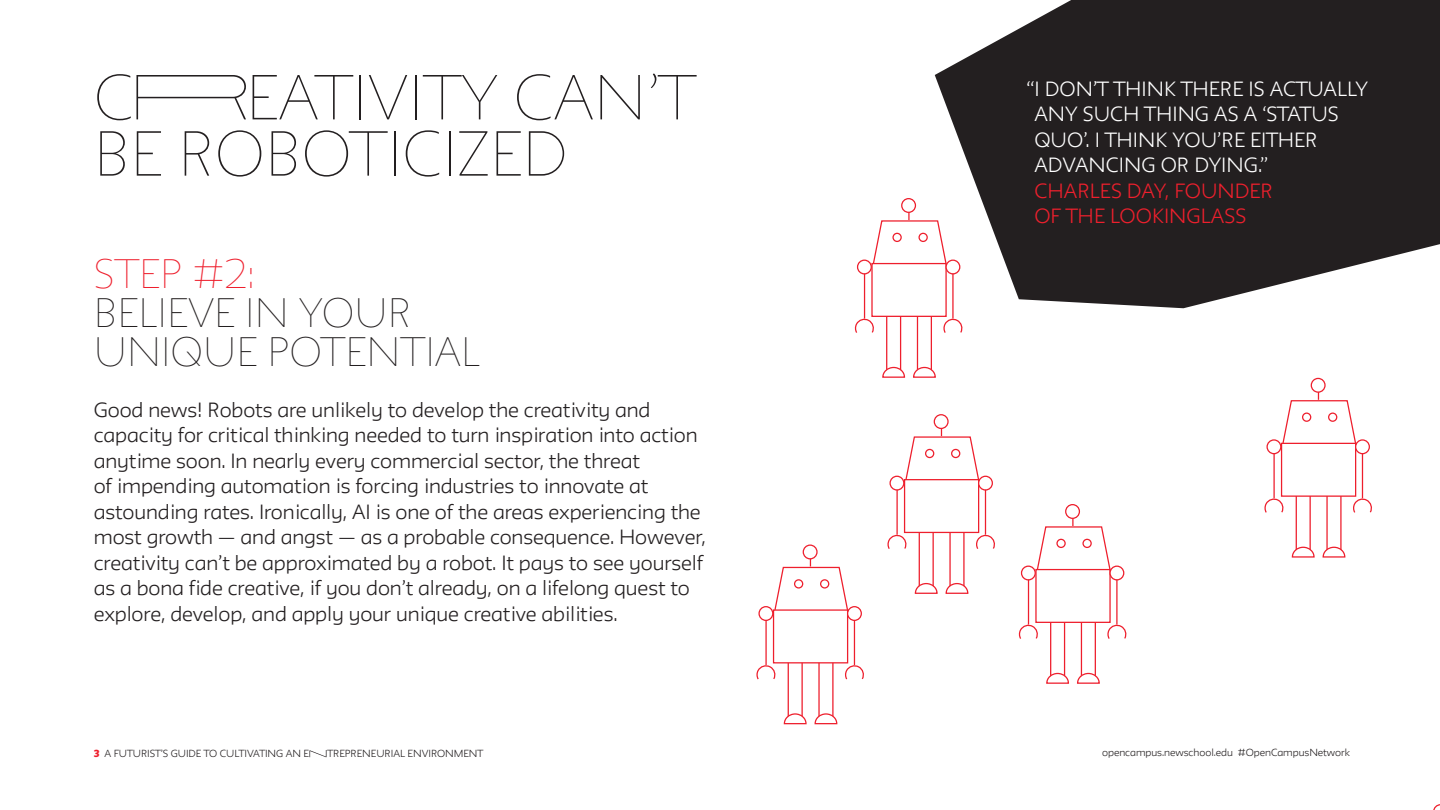
<style>
.page{position:relative;width:1440px;height:810px;background:#fff}
.page>*{position:absolute;margin:0;border:0;box-sizing:border-box;transform-origin:0 0}
.t1{font:100 55.5px/56.2px "Neue";color:#231f20}
.t2{font:100 36px/39px "Neue";color:#231f20}
.t3{font:300 18px/25.5px "Neue";letter-spacing:-.005em;color:#231f20}
.t4{font:300 18px/25.5px "Neue";color:#fff}
.t5{font:300 9px "Neue";letter-spacing:-.005em;color:#231f20}
.s1{color:#ee1f2d}
.s2{font-weight:900;color:#ee1f2d}
</style>
<div class="page">
<svg style="left:136px;top:75px;width:110px;height:44px"></svg>
<svg style="left:309px;top:750px;width:18px;height:7px"></svg>
<div style="left:871px;top:263px;width:76px;height:54px;border:1px solid #ee1f2d"></div>
<div style="left:857px;top:260px;width:15px;height:15px;border:1px solid #ee1f2d;border-radius:50%"></div>
<hr style="left:864px;top:274px;width:1px;height:45px;background:#ee1f2d">
<svg style="left:854px;top:316px;width:21px;height:17px"></svg>
<hr style="left:952px;top:274px;width:2px;height:45px;background:#ee1f2d">
<svg style="left:942px;top:316px;width:21px;height:17px"></svg>
<svg style="left:872px;top:211px;width:63px;height:54px"></svg>
<svg style="left:902px;top:199px;width:13px;height:13px"></svg>
<div style="left:901px;top:198px;width:15px;height:15px;border:1px solid #ee1f2d;border-radius:50%"></div>
<div style="left:893px;top:233px;width:8px;height:8px;background:#fff;border-radius:50%"></div>
<div style="left:892px;top:233px;width:10px;height:9px;border:1px solid #ee1f2d;border-radius:50%"></div>
<div style="left:919px;top:233px;width:8px;height:8px;background:#fff;border-radius:50%"></div>
<div style="left:918px;top:233px;width:10px;height:9px;border:1px solid #ee1f2d;border-radius:50%"></div>
<div style="left:886px;top:316px;width:15px;height:58px;border:1px solid #ee1f2d"></div>
<div style="left:917px;top:316px;width:15px;height:58px;border:1px solid #ee1f2d"></div>
<svg style="left:913px;top:366px;width:23px;height:12px"></svg>
<svg style="left:882px;top:366px;width:24px;height:12px"></svg>
<div style="left:1021px;top:566px;width:15px;height:15px;border:1px solid #ee1f2d;border-radius:50%"></div>
<hr style="left:1028px;top:580px;width:1px;height:45px;background:#ee1f2d">
<svg style="left:1018px;top:622px;width:21px;height:17px"></svg>
<div style="left:1109px;top:566px;width:15px;height:15px;border:1px solid #ee1f2d;border-radius:50%"></div>
<hr style="left:1116px;top:580px;width:2px;height:45px;background:#ee1f2d">
<svg style="left:1106px;top:622px;width:21px;height:17px"></svg>
<svg style="left:1036px;top:517px;width:75px;height:54px"></svg>
<svg style="left:1066px;top:505px;width:13px;height:13px"></svg>
<div style="left:1065px;top:504px;width:15px;height:15px;border:1px solid #ee1f2d;border-radius:50%"></div>
<div style="left:1057px;top:539px;width:8px;height:8px;background:#fff;border-radius:50%"></div>
<div style="left:1056px;top:539px;width:10px;height:9px;border:1px solid #ee1f2d;border-radius:50%"></div>
<div style="left:1083px;top:539px;width:8px;height:8px;background:#fff;border-radius:50%"></div>
<div style="left:1082px;top:539px;width:10px;height:9px;border:1px solid #ee1f2d;border-radius:50%"></div>
<div style="left:1050px;top:622px;width:15px;height:58px;border:1px solid #ee1f2d"></div>
<div style="left:1081px;top:622px;width:15px;height:58px;border:1px solid #ee1f2d"></div>
<svg style="left:1077px;top:672px;width:23px;height:12px"></svg>
<svg style="left:1046px;top:672px;width:23px;height:12px"></svg>
<div style="left:904px;top:479px;width:75px;height:54px;border:1px solid #ee1f2d"></div>
<div style="left:889px;top:476px;width:15px;height:15px;border:1px solid #ee1f2d;border-radius:50%"></div>
<hr style="left:896px;top:490px;width:2px;height:45px;background:#ee1f2d">
<svg style="left:887px;top:532px;width:20px;height:17px"></svg>
<div style="left:978px;top:476px;width:15px;height:15px;border:1px solid #ee1f2d;border-radius:50%"></div>
<hr style="left:985px;top:490px;width:1px;height:45px;background:#ee1f2d">
<svg style="left:974px;top:532px;width:21px;height:17px"></svg>
<svg style="left:905px;top:427px;width:75px;height:54px"></svg>
<div style="left:934px;top:414px;width:15px;height:15px;border:1px solid #ee1f2d;border-radius:50%"></div>
<div style="left:926px;top:449px;width:8px;height:9px;background:#fff;border-radius:50%"></div>
<div style="left:925px;top:449px;width:9px;height:9px;border:1px solid #ee1f2d;border-radius:50%"></div>
<div style="left:952px;top:449px;width:8px;height:9px;background:#fff;border-radius:50%"></div>
<div style="left:951px;top:449px;width:9px;height:9px;border:1px solid #ee1f2d;border-radius:50%"></div>
<div style="left:919px;top:532px;width:15px;height:58px;border:1px solid #ee1f2d"></div>
<svg style="left:945px;top:582px;width:24px;height:12px"></svg>
<svg style="left:914px;top:582px;width:24px;height:12px"></svg>
<div style="left:1281px;top:443px;width:75px;height:54px;border:1px solid #ee1f2d"></div>
<div style="left:1266px;top:439px;width:15px;height:15px;border:1px solid #ee1f2d;border-radius:50%"></div>
<hr style="left:1273px;top:453px;width:2px;height:45px;background:#ee1f2d">
<svg style="left:1264px;top:496px;width:20px;height:17px"></svg>
<div style="left:1355px;top:439px;width:15px;height:15px;border:1px solid #ee1f2d;border-radius:50%"></div>
<hr style="left:1362px;top:453px;width:1px;height:45px;background:#ee1f2d">
<svg style="left:1351px;top:496px;width:21px;height:17px"></svg>
<svg style="left:1282px;top:390px;width:75px;height:55px"></svg>
<div style="left:1311px;top:378px;width:14px;height:14px;background:#fff;border-radius:50%"></div>
<div style="left:1311px;top:378px;width:15px;height:15px;border:1px solid #ee1f2d;border-radius:50%"></div>
<div style="left:1303px;top:413px;width:8px;height:8px;background:#fff;border-radius:50%"></div>
<div style="left:1302px;top:413px;width:9px;height:9px;border:1px solid #ee1f2d;border-radius:50%"></div>
<div style="left:1329px;top:413px;width:8px;height:8px;background:#fff;border-radius:50%"></div>
<div style="left:1328px;top:413px;width:9px;height:9px;border:1px solid #ee1f2d;border-radius:50%"></div>
<div style="left:1296px;top:495px;width:15px;height:58px;border:1px solid #ee1f2d"></div>
<svg style="left:1322px;top:546px;width:24px;height:12px"></svg>
<svg style="left:1291px;top:546px;width:24px;height:12px"></svg>
<div style="left:773px;top:609px;width:75px;height:54px;border:1px solid #ee1f2d"></div>
<div style="left:758px;top:606px;width:15px;height:15px;border:1px solid #ee1f2d;border-radius:50%"></div>
<hr style="left:765px;top:620px;width:2px;height:45px;background:#ee1f2d">
<svg style="left:756px;top:663px;width:20px;height:17px"></svg>
<svg style="left:848px;top:607px;width:13px;height:13px"></svg>
<div style="left:847px;top:606px;width:15px;height:15px;border:1px solid #ee1f2d;border-radius:50%"></div>
<hr style="left:854px;top:620px;width:1px;height:45px;background:#ee1f2d">
<svg style="left:843px;top:663px;width:21px;height:17px"></svg>
<svg style="left:774px;top:557px;width:75px;height:54px"></svg>
<div style="left:803px;top:545px;width:14px;height:14px;background:#fff;border-radius:50%"></div>
<div style="left:803px;top:544px;width:15px;height:15px;border:1px solid #ee1f2d;border-radius:50%"></div>
<div style="left:795px;top:580px;width:8px;height:8px;background:#fff;border-radius:50%"></div>
<div style="left:794px;top:579px;width:9px;height:10px;border:1px solid #ee1f2d;border-radius:50%"></div>
<div style="left:821px;top:580px;width:8px;height:8px;background:#fff;border-radius:50%"></div>
<div style="left:820px;top:579px;width:9px;height:10px;border:1px solid #ee1f2d;border-radius:50%"></div>
<div style="left:788px;top:662px;width:15px;height:58px;border:1px solid #ee1f2d"></div>
<div style="left:818px;top:662px;width:16px;height:58px;border:1px solid #ee1f2d"></div>
<svg style="left:814px;top:713px;width:24px;height:12px"></svg>
<svg style="left:783px;top:713px;width:24px;height:12px"></svg>
<svg style="left:1433px;top:804px;width:7px;height:6px"></svg>
<svg style="left:935px;top:0;width:505px;height:308px;background:#444142"></svg>
<p class="t1" style="left:94px;top:68px;width:604px;text-indent:152px">EATIVITY CAN’T<br>BE ROBOTICIZED</p>
<p class="t1" style="left:94px;top:68px;width:41px">C</p>
<p class="t2" style="left:94px;top:253px;width:388px"><span class="s1">STEP #2:<br></span>BELIEVE IN YOUR<br>UNIQUE POTENTIAL</p>
<p class="t3" style="left:94px;top:396px;width:614px">Good news! Robots are unlikely to develop the creativity and capacity for critical thinking needed to turn inspiration into action anytime soon. In nearly every commercial sector, the threat<br>of impending automation is forcing industries to innovate at astounding rates. Ironically, AI is one of the areas experiencing the most growth — and angst — as a probable consequence. However, creativity can’t be approximated by a robot. It pays to see yourself as a bona fide creative, if you don’t already, on a lifelong quest to explore, develop, and apply your unique creative abilities.</p>
<p class="t4" style="left:1034px;top:76px;width:335px;text-indent:-8px">“I DON’T THINK THERE IS ACTUALLY<br>ANY SUCH THING AS A ‘STATUS<br>QUO’. I THINK YOU’RE EITHER<br>ADVANCING OR DYING.”<br><span class="s1">CHARLES DAY, FOUNDER<br>OF THE LOOKINGLASS</span></p>
<p class="t5" style="left:94px;top:748px;width:217px"><span class="s2">3</span> A FUTURIST’S GUIDE TO CULTIVATING AN E</p>
<p class="t5" style="left:328px;top:748px;width:157px">TREPRENEURIAL ENVIRONMENT</p>
<p class="t5" style="left:1102px;top:747px;width:249px">opencampus.newschool.edu #OpenCampusNetwork</p>
</div>
